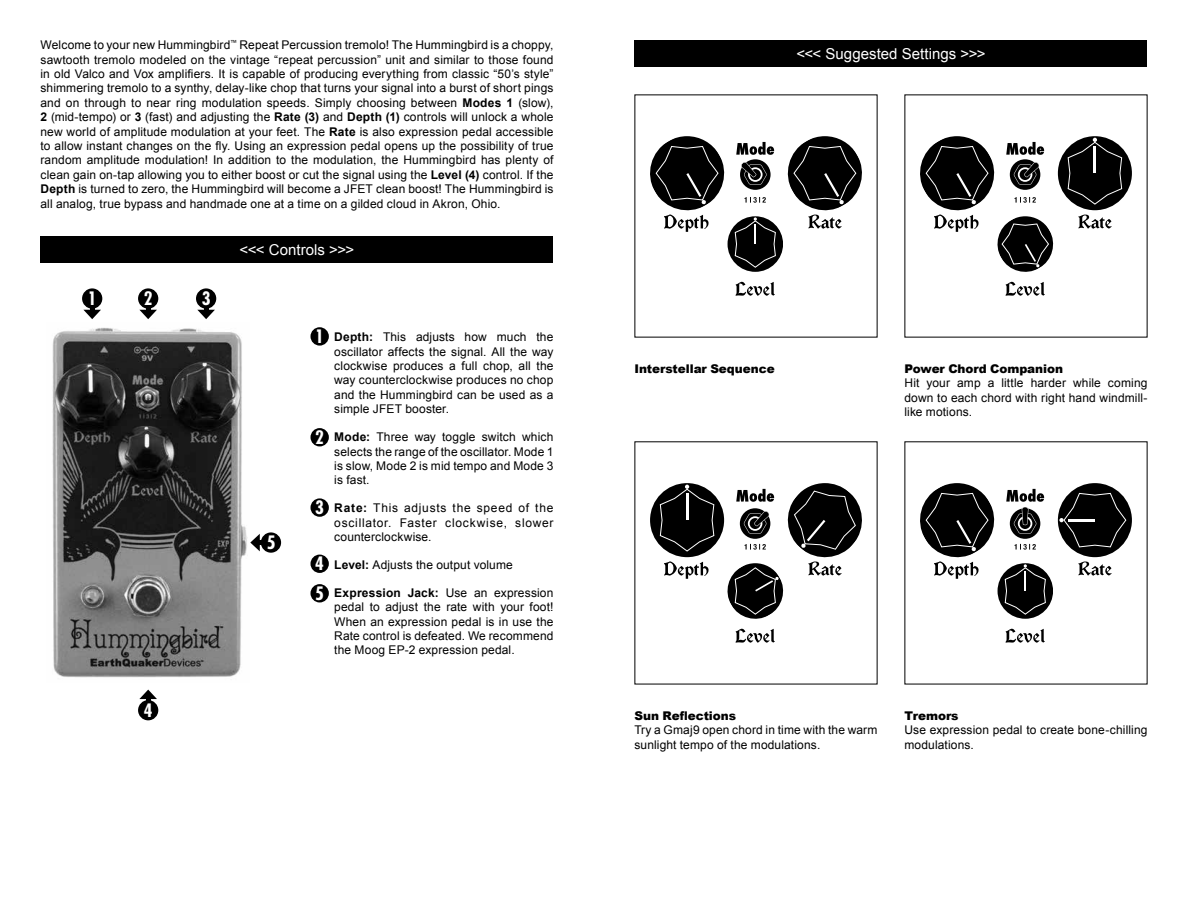
<style>
.page{position:relative;width:1188px;height:918px;background:#fff}
.page>*{position:absolute;margin:0;border:0;box-sizing:border-box;transform-origin:0 0}
.t1{font:700 condensed 18px/29.5px "Futura Std";color:#fff}
.t2{font:15px "Arial";letter-spacing:.005em;color:#fff}
.t3{font:12px/14.4px "Arial";letter-spacing:.01em;color:#000;text-align:justify}
.t4{font:900 12px "Arial";letter-spacing:-.005em;color:#000}
.s1{font-weight:700}
</style>
<div class="page">
<img style="left:52px;top:327px;width:196px;height:351px">
<div style="left:40px;top:236px;width:514px;height:27px;background:#000"></div>
<div style="left:310px;top:327px;width:19px;height:19px;background:#000;border-radius:50%"></div>
<div style="left:310px;top:428px;width:19px;height:18px;background:#000;border-radius:50%"></div>
<div style="left:310px;top:498px;width:19px;height:19px;background:#000;border-radius:50%"></div>
<div style="left:310px;top:555px;width:19px;height:18px;background:#000;border-radius:50%"></div>
<div style="left:310px;top:584px;width:19px;height:18px;background:#000;border-radius:50%"></div>
<svg style="left:139px;top:690px;width:18px;height:11px"></svg>
<div style="left:138px;top:700px;width:20px;height:20px;background:#000;border-radius:50%"></div>
<svg style="left:83px;top:308px;width:18px;height:11px"></svg>
<div style="left:82px;top:288px;width:20px;height:21px;background:#000;border-radius:50%"></div>
<svg style="left:139px;top:308px;width:18px;height:11px"></svg>
<div style="left:138px;top:288px;width:20px;height:21px;background:#000;border-radius:50%"></div>
<svg style="left:197px;top:308px;width:18px;height:11px"></svg>
<div style="left:196px;top:288px;width:20px;height:21px;background:#000;border-radius:50%"></div>
<svg style="left:250px;top:534px;width:12px;height:17px"></svg>
<div style="left:261px;top:532px;width:20px;height:21px;background:#000;border-radius:50%"></div>
<div style="left:634px;top:40px;width:514px;height:28px;background:#000"></div>
<svg style="left:735px;top:282px;width:40px;height:14px"></svg>
<svg style="left:736px;top:142px;width:38px;height:13px"></svg>
<svg style="left:744px;top:197px;width:22px;height:6px"></svg>
<svg style="left:650px;top:136px;width:75px;height:96px"></svg>
<svg style="left:787px;top:136px;width:75px;height:93px"></svg>
<div style="left:728px;top:216px;width:55px;height:56px;background:#000;border-radius:28px"></div>
<svg style="left:735px;top:217px;width:41px;height:51px"></svg>
<hr style="left:754px;top:224px;width:2px;height:20px;background:#fff">
<svg style="left:735px;top:629px;width:40px;height:14px"></svg>
<svg style="left:664px;top:561px;width:45px;height:18px"></svg>
<div style="left:650px;top:483px;width:74px;height:74px;background:#000;border-radius:37px"></div>
<svg style="left:659px;top:485px;width:56px;height:67px"></svg>
<hr style="left:686px;top:493px;width:2px;height:27px;background:#fff">
<svg style="left:1078px;top:215px;width:34px;height:14px"></svg>
<svg style="left:1005px;top:282px;width:40px;height:14px"></svg>
<div style="left:1058px;top:136px;width:74px;height:74px;background:#000;border-radius:37px"></div>
<svg style="left:1067px;top:138px;width:56px;height:67px"></svg>
<hr style="left:1094px;top:147px;width:2px;height:26px;background:#fff">
<svg style="left:1078px;top:561px;width:34px;height:15px"></svg>
<svg style="left:1005px;top:629px;width:40px;height:14px"></svg>
<svg style="left:1014px;top:544px;width:22px;height:6px"></svg>
<svg style="left:920px;top:483px;width:75px;height:96px"></svg>
<div style="left:1058px;top:483px;width:74px;height:74px;background:#000;border-radius:37px"></div>
<svg style="left:1059px;top:492px;width:68px;height:56px"></svg>
<hr style="left:1068px;top:519px;width:26px;height:2px;background:#fff">
<div style="left:998px;top:563px;width:55px;height:56px;background:#000;border-radius:28px"></div>
<svg style="left:1005px;top:564px;width:41px;height:51px"></svg>
<hr style="left:1024px;top:571px;width:2px;height:20px;background:#fff">
<div style="left:1010px;top:508px;width:30px;height:31px;background:#000;border-radius:50%"></div>
<svg style="left:1006px;top:489px;width:38px;height:45px"></svg>
<svg style="left:740px;top:159px;width:31px;height:31px"></svg>
<svg style="left:741px;top:162px;width:26px;height:23px"></svg>
<svg style="left:724px;top:483px;width:138px;height:136px"></svg>
<svg style="left:920px;top:136px;width:134px;height:136px"></svg>
<p class="t3" style="left:40px;top:38px;width:515px">Welcome to your new Hummingbird<sup>™</sup> Repeat Percussion tremolo! The Hummingbird is a choppy, sawtooth tremolo modeled on the vintage “repeat percussion” unit and similar to those found in old Valco and Vox amplifiers. It is capable of producing everything from classic “50’s style” shimmering tremolo to a synthy, delay-like chop that turns your signal into a burst of short pings and on through to near ring modulation speeds. Simply choosing between <span class="s1">Modes 1</span> (slow), <span class="s1">2</span> (mid-tempo) or <span class="s1">3</span> (fast) and adjusting the <span class="s1">Rate (3)</span> and <span class="s1">Depth (1)</span> controls will unlock a whole new world of amplitude modulation at your feet. The <span class="s1">Rate</span> is also expression pedal accessible to allow instant changes on the fly. Using an expression pedal opens up the possibility of true random amplitude modulation! In addition to the modulation, the Hummingbird has plenty of clean gain on-tap allowing you to either boost or cut the signal using the <span class="s1">Level (4)</span> control. If the <span class="s1">Depth</span> is turned to zero, the Hummingbird will become a JFET clean boost! The Hummingbird is all analog, true bypass and handmade one at a time on a gilded cloud in Akron, Ohio.</p>
<h1 class="t1" style="left:88px;top:284px;width:10px">1</h1>
<h1 class="t1" style="left:144px;top:284px;width:10px">2</h1>
<h1 class="t1" style="left:202px;top:284px;width:10px">3</h1>
<h1 class="t1" style="left:144px;top:696px;width:10px">4</h1>
<p class="t2" style="left:240px;top:239px;width:116px">&lt;&lt;&lt; Controls &gt;&gt;&gt;</p>
<h1 class="t1" style="left:267px;top:528px;width:10px">5</h1>
<h1 class="t1" style="left:315px;top:322px;width:10px">1</h1>
<h1 class="t1" style="left:315px;top:423px;width:10px">2</h1>
<h1 class="t1" style="left:315px;top:493px;width:10px">3</h1>
<h1 class="t1" style="left:315px;top:549px;width:10px">4<br>5</h1>
<p class="t3" style="left:334px;top:330px;width:221px"><span class="s1">Depth:</span> This adjusts how much the oscillator affects the signal. All the way clockwise produces a full chop, all the way counterclockwise produces no chop and the Hummingbird can be used as a simple JFET booster.</p>
<p class="t3" style="left:334px;top:430px;width:221px"><span class="s1">Mode:</span> Three way toggle switch which selects the range of the oscillator. Mode 1 is slow, Mode 2 is mid tempo and Mode 3 is fast.</p>
<p class="t3" style="left:334px;top:501px;width:221px"><span class="s1">Rate:</span> This adjusts the speed of the oscillator. Faster clockwise, slower counterclockwise.</p>
<p class="t3" style="left:334px;top:558px;width:180px"><span class="s1">Level:</span> Adjusts the output volume</p>
<p class="t3" style="left:334px;top:586px;width:221px"><span class="s1">Expression Jack:</span> Use an expression pedal to adjust the rate with your foot!<br>When an expression pedal is in use the Rate control is defeated. We recommend the Moog EP-2 expression pedal.</p>
<p class="t2" style="left:796px;top:44px;width:191px">&lt;&lt;&lt; Suggested Settings &gt;&gt;&gt;</p>
<p class="t4" style="left:634px;top:360px;width:142px">Interstellar Sequence</p>
<p class="t4" style="left:904px;top:360px;width:160px">Power Chord Companion</p>
<p class="t3" style="left:904px;top:376px;width:245px">Hit your amp a little harder while coming down to each chord with right hand windmill&shy;like motions.</p>
<p class="t4" style="left:634px;top:707px;width:103px">Sun Reflections</p>
<p class="t3" style="left:634px;top:723px;width:244px">Try a Gmaj9 open chord in time with the warm sunlight tempo of the modulations.</p>
<p class="t4" style="left:904px;top:707px;width:56px">Tremors</p>
<p class="t3" style="left:904px;top:723px;width:244px">Use expression pedal to create bone-chilling modulations.</p>
</div>
